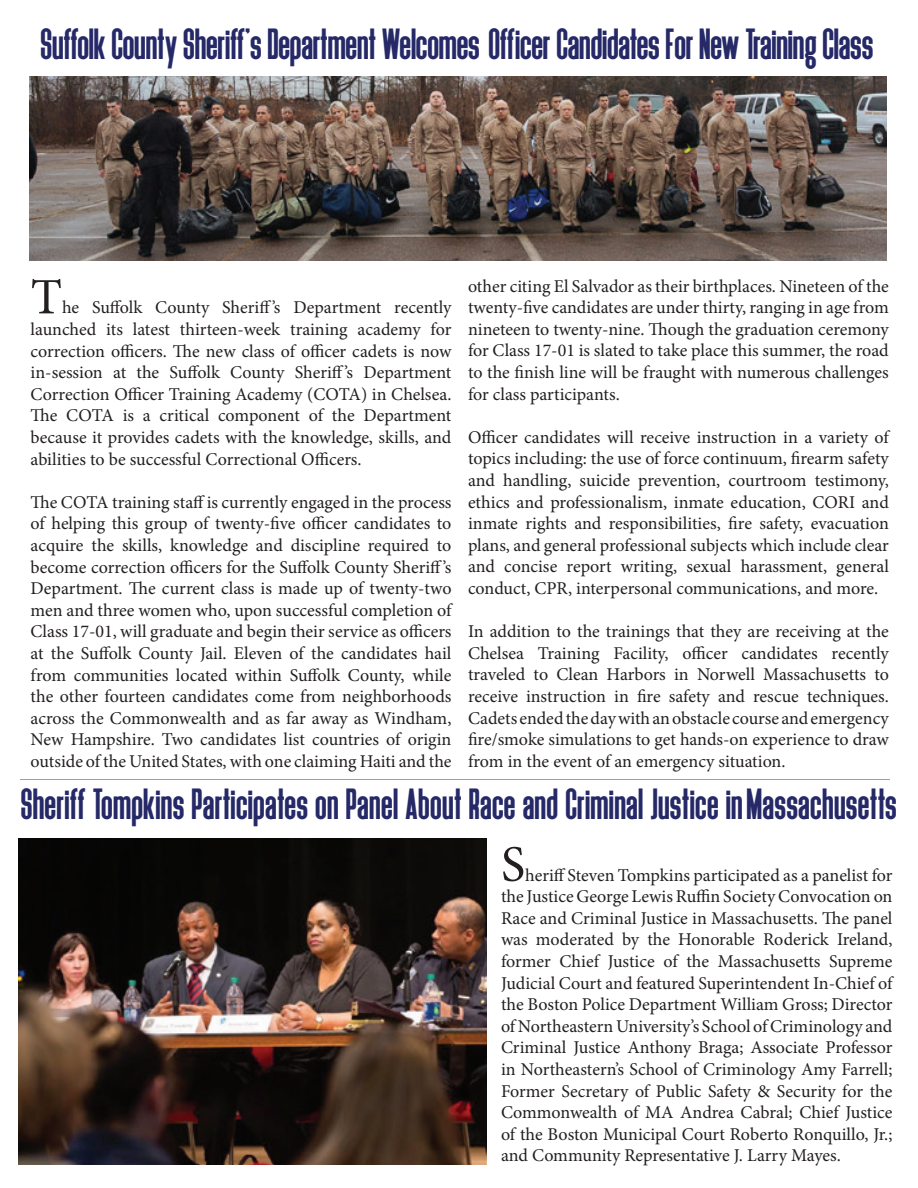
<style>
.page{position:relative;width:918px;height:1188px;background:#fff}
.page>*{position:absolute;margin:0;border:0;box-sizing:border-box;transform-origin:0 0}
.t1{font:51px "Minion Pro";color:#231f20}
.t2{font:46.5px "Deutschlander";color:#262967}
.t3{font:18px/21.6px "Minion Pro";color:#231f20;text-align:justify}
</style>
<div class="page">
<img style="left:29px;top:77px;width:857px;height:184px">
<hr style="left:20px;top:779px;width:870px;height:1px;background:#da9b26">
<img style="left:18px;top:839px;width:468px;height:326px">
<h2 class="t2" style="left:41px;top:20px;width:834px">Suffolk County Sheriff’s Department Welcomes Officer Candidates For New Training Class</h2>
<p class="t3" style="left:468px;top:275px;width:422px">other citing El Salvador as their birthplaces. Nineteen of the twenty-five candidates are under thirty, ranging in age from nineteen to twenty-nine. Though the graduation ceremony for Class 17-01 is slated to take place this summer, the road to the finish line will be fraught with numerous challenges for class participants.</p>
<p class="t3" style="left:468px;top:426px;width:422px">Officer candidates will receive instruction in a variety of topics including: the use of force continuum, firearm safety and handling, suicide prevention, courtroom testimony, ethics and professionalism, inmate education, CORI and inmate rights and responsibilities, fire safety, evacuation plans, and general professional subjects which include clear and concise report writing, sexual harassment, general conduct, CPR, interpersonal communications, and more.</p>
<p class="t3" style="left:468px;top:621px;width:422px">In addition to the trainings that they are receiving at the Chelsea Training Facility, officer candidates recently traveled to Clean Harbors in Norwell Massachusetts to receive instruction in fire safety and rescue techniques.<br>Cadets ended the day with an obstacle course and emergency fire/smoke simulations to get hands-on experience to draw from in the event of an emergency situation.</p>
<h2 class="t2" style="left:21px;top:780px;width:877px">Sheriff Tompkins Participates on Panel About Race and Criminal Justice in Massachusetts</h2>
<h1 class="t1" style="left:501px;top:830px;width:26px">S</h1>
<h1 class="t1" style="left:31px;top:263px;width:33px">T</h1>
<p class="t3" style="left:31px;top:297px;width:422px;text-indent:31px">he Suffolk County Sheriff’s Department recently launched its latest thirteen-week training academy for correction officers. The new class of officer cadets is now in-session at the Suffolk County Sheriff’s Department Correction Officer Training Academy (COTA) in Chelsea.<br>The COTA is a critical component of the Department because it provides cadets with the knowledge, skills, and abilities to be successful Correctional Officers.</p>
<p class="t3" style="left:31px;top:491px;width:422px">The COTA training staff is currently engaged in the process of helping this group of twenty-five officer candidates to acquire the skills, knowledge and discipline required to become correction officers for the Suffolk County Sheriff’s Department. The current class is made up of twenty-two men and three women who, upon successful completion of Class 17-01, will graduate and begin their service as officers at the Suffolk County Jail. Eleven of the candidates hail from communities located within Suffolk County, while the other fourteen candidates come from neighborhoods across the Commonwealth and as far away as Windham, New Hampshire. Two candidates list countries of origin outside of the United States, with one claiming Haiti and the</p>
<p class="t3" style="left:501px;top:864px;width:393px;text-indent:24px">heriff Steven Tompkins participated as a panelist for the Justice George Lewis Ruffin Society Convocation on Race and Criminal Justice in Massachusetts. The panel was moderated by the Honorable Roderick Ireland, former Chief Justice of the Massachusetts Supreme Judicial Court and featured Superintendent In-Chief of the Boston Police Department William Gross; Director of Northeastern University’s School of Criminology and Criminal Justice Anthony Braga; Associate Professor in Northeastern’s School of Criminology Amy Farrell; Former Secretary of Public Safety &amp; Security for the Commonwealth of MA Andrea Cabral; Chief Justice of the Boston Municipal Court Roberto Ronquillo, Jr.; and Community Representative J. Larry Mayes.</p>
</div>
